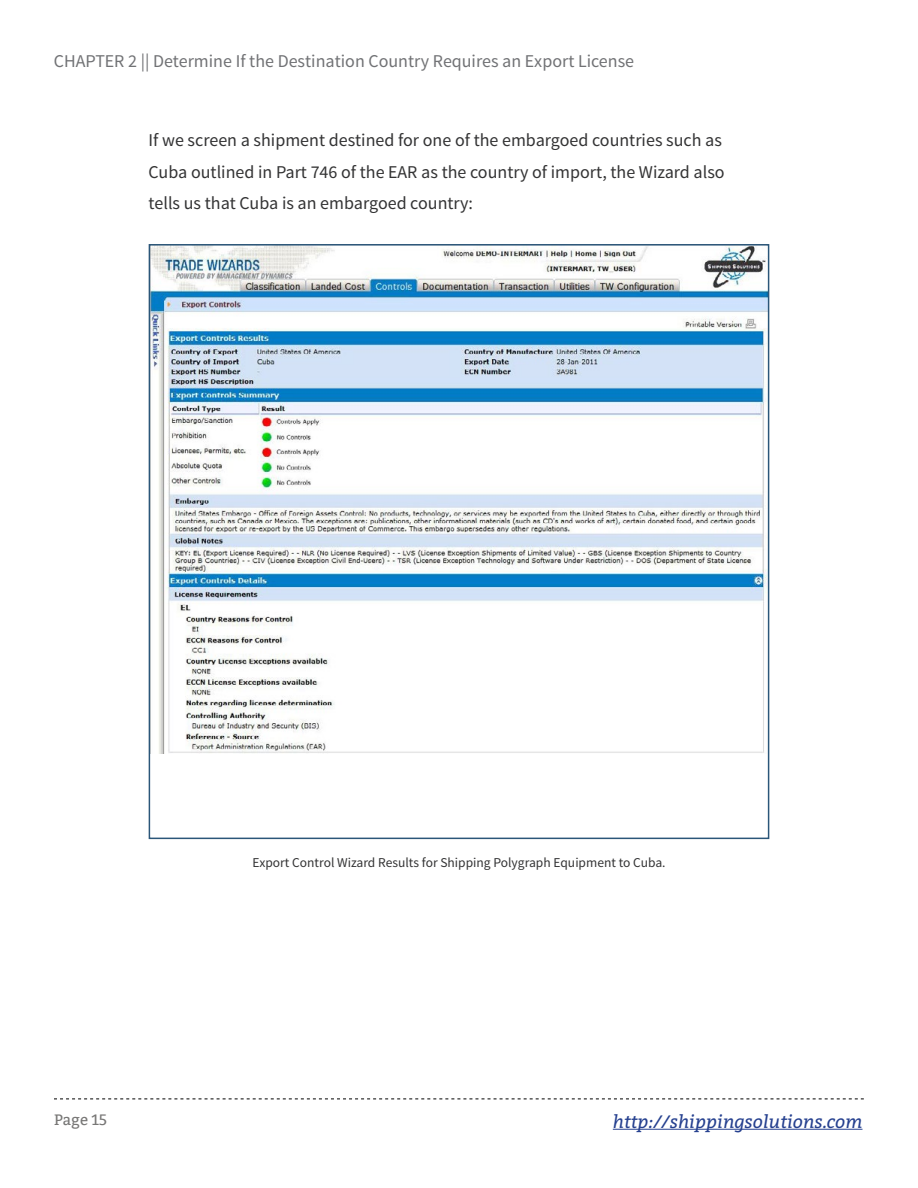
<style>
.page{position:relative;width:918px;height:1188px;background:#fff}
.page>*{position:absolute;margin:0;border:0;box-sizing:border-box;transform-origin:0 0}
.t1{font:18px/31.5px "Source Sans Pro";color:#333334}
.t2{font:18px "Source Sans Pro";color:#717275}
.t3{font:italic 18px "Bitter";color:#25408f}
.t4{font:15px "Bitter";color:#787776}
.t5{font:13.5px "Source Sans Pro";color:#333334}
</style>
<div class="page">
<svg style="left:54px;top:1099px;width:810px;height:1px"></svg>
<hr style="left:613px;top:1129px;width:249px;height:1px;background:#25408f">
<img style="left:152px;top:247px;width:614px;height:506px">
<p class="t2" style="left:54px;top:50px;width:582px">CHAPTER 2 || Determine If the Destination Country Requires an Export License</p>
<p class="t1" style="left:149px;top:125px;width:578px">If we screen a shipment destined for one of the embargoed countries such as<br>Cuba outlined in Part 746 of the EAR as the country of import, the Wizard also tells us that Cuba is an embargoed country:</p>
<p class="t5" style="left:252px;top:854px;width:415px">Export Control Wizard Results for Shipping Polygraph Equipment to Cuba.</p>
<p class="t4" style="left:54px;top:1111px;width:55px">Page 15</p>
<p class="t3" style="left:613px;top:1108px;width:251px">http://shippingsolutions.com</p>
</div>
